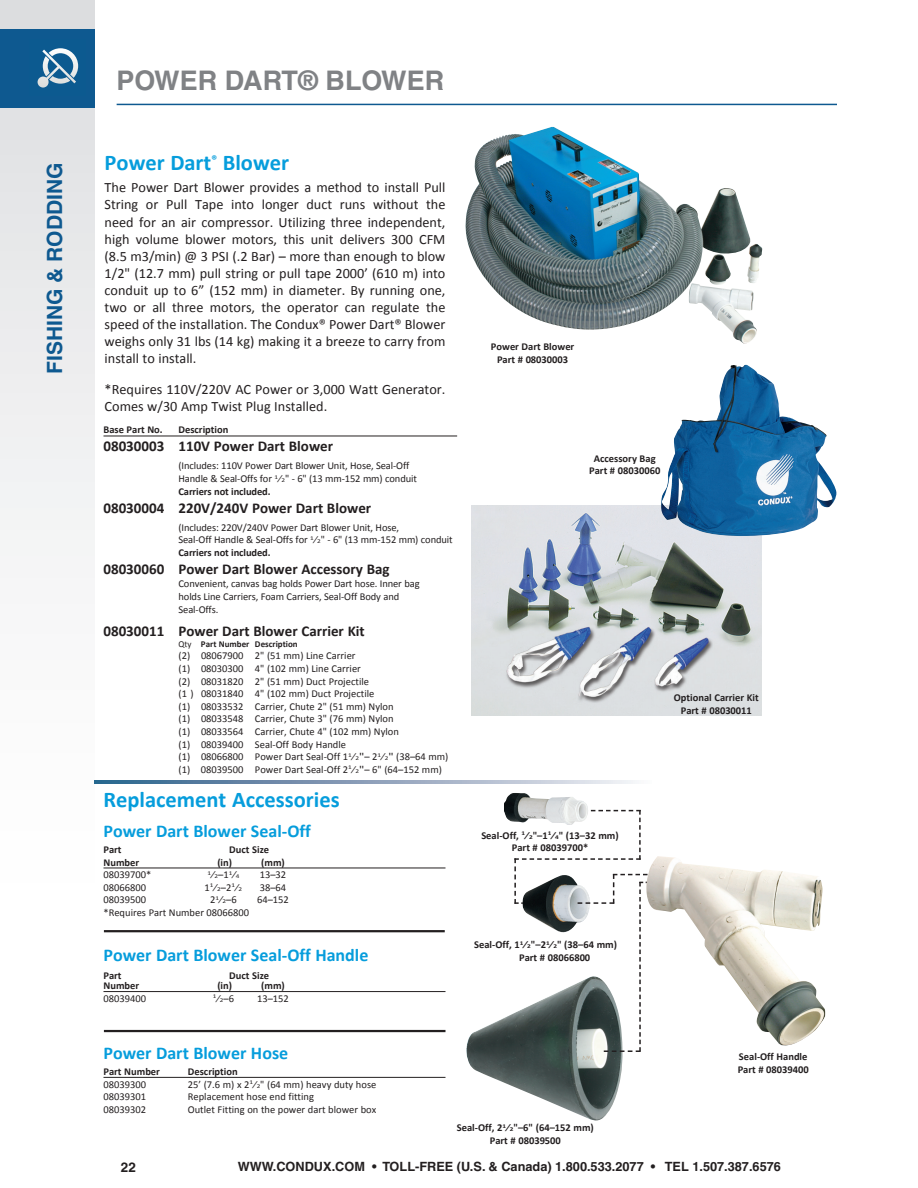
<style>
.page{position:relative;width:918px;height:1188px;background:#fff}
.page>*{position:absolute;margin:0;border:0;box-sizing:border-box;transform-origin:0 0}
.t1{font:700 27px "Helvetica";color:#808285}
.t2{font:700 22.5px "Calibri";color:#069ddc}
.t3{font:700 21px "Helvetica";color:#0e5990}
.t4{font:700 18px "Calibri";color:#069ddc}
.t5{font:700 15px "Calibri";color:#231f20}
.t6{font:14.25px/17.1px "Calibri";color:#231f20;text-align:justify}
.t7{font:700 13.5px "Helvetica";color:#231f20}
.t8{font:700 12.75px "Helvetica";color:#231f20}
.t9{font:10.5px/12.6px "Calibri";color:#231f20}
.t10{font:700 10.5px/12.6px "Calibri";color:#231f20;text-align:center}
.t11{font:700 9px "Calibri";color:#231f20}
.t12{font:5.7px "Calibri";color:#231f20;scale:1.25 1}
.s1{font-size:5.7px}
.s2{font-weight:700}
.s3{font-weight:400}
.s4{font-size:10.5px}
</style>
<div class="page">
<div style="left:0;top:0;width:94px;height:919px;background:linear-gradient(to bottom,#dedfe1,#fff)"></div>
<div style="left:0;top:29px;width:94px;height:78px;background:#0e5990"></div>
<svg style="left:38px;top:48px;width:40px;height:40px"></svg>
<hr style="left:117px;top:104px;width:720px;height:1px;background:#0e5990">
<hr style="left:104px;top:930px;width:341px;height:2px;background:#231f20">
<hr style="left:104px;top:1030px;width:342px;height:2px;background:#231f20">
<svg style="left:94px;top:780px;width:541px;height:3px;background:#8da3bc"></svg>
<img style="left:465px;top:127px;width:287px;height:205px">
<hr style="left:103px;top:436px;width:354px;height:1px;background:#231f20">
<img style="left:466px;top:1013px;width:157px;height:108px">
<img style="left:504px;top:793px;width:84px;height:29px">
<svg style="left:514px;top:810px;width:131px;height:242px"></svg>
<img style="left:645px;top:856px;width:180px;height:190px">
<hr style="left:103px;top:868px;width:343px;height:1px;background:#231f20">
<hr style="left:103px;top:991px;width:343px;height:1px;background:#231f20">
<hr style="left:103px;top:1077px;width:343px;height:1px;background:#231f20">
<img style="left:471px;top:506px;width:290px;height:210px">
<img style="left:661px;top:364px;width:176px;height:174px">
<h3 class="t3" style="left:42px;top:374px;width:212px;rotate:-90deg">FISHING &amp; RODDING</h3>
<h1 class="t1" style="left:117px;top:64px;width:329px">POWER DART® BLOWER</h1>
<h2 class="t2" style="left:105px;top:148px;width:186px">Power Dart<sup>®</sup> Blower</h2>
<p class="t6" style="left:105px;top:179px;width:342px">The Power Dart Blower provides a method to install Pull String or Pull Tape into longer duct runs without the need for an air compressor. Utilizing three independent, high volume blower motors, this unit delivers 300 CFM (8.5 m3/min) @ 3 PSI (.2 Bar) – more than enough to blow 1/2" (12.7 mm) pull string or pull tape 2000’ (610 m) into conduit up to 6” (152 mm) in diameter. By running one, two or all three motors, the operator can regulate the speed of the installation. The Condux® Power Dart® Blower weighs only 31 lbs (14 kg) making it a breeze to carry from install to install.</p>
<h3 class="t6" style="left:105px;top:381px;width:342px">*Requires 110V/220V AC Power or 3,000 Watt Generator.<br>Comes w/30 Amp Twist Plug Installed.</h3>
<p class="t10" style="left:103px;top:424px;width:61px">Base Part No.</p>
<p class="t10" style="left:178px;top:424px;width:51px">Description</p>
<h3 class="t5" style="left:103px;top:437px;width:231px">08030003 110V Power Dart Blower</h3>
<p class="t9" style="left:178px;top:460px;width:240px">(Includes: 110V Power Dart Blower Unit, Hose, Seal-Off<br>Handle &amp; Seal-Offs for <sup>1</sup>⁄<span class="s1">2</span>" - 6" (13 mm-152 mm) conduit<br><span class="s2">Carriers not included.</span></p>
<h3 class="t5" style="left:103px;top:498px;width:269px">08030004 220V/240V Power Dart Blower</h3>
<p class="t9" style="left:178px;top:521px;width:276px">(Includes: 220V/240V Power Dart Blower Unit, Hose,<br>Seal-Off Handle &amp; Seal-Offs for <sup>1</sup>⁄<span class="s1">2</span>" - 6" (13 mm-152 mm) conduit<br><span class="s2">Carriers not included.</span></p>
<h3 class="t5" style="left:103px;top:559px;width:288px">08030060 Power Dart Blower Accessory Bag</h3>
<p class="t9" style="left:178px;top:577px;width:243px">Convenient, canvas bag holds Power Dart hose. Inner bag holds Line Carriers, Foam Carriers, Seal-Off Body and<br>Seal-Offs.</p>
<h3 class="t5" style="left:103px;top:621px;width:263px">08030011 Power Dart Blower Carrier Kit</h3>
<p class="t11" style="left:178px;top:638px;width:121px"><span class="s3">Qty</span> Part Number Description</p>
<p class="t9" style="left:178px;top:650px;width:272px">(2) 08067900 2" (51 mm) Line Carrier<br>(1) 08030300 4" (102 mm) Line Carrier<br>(2) 08031820 2" (51 mm) Duct Projectile<br>(1 ) 08031840 4" (102 mm) Duct Projectile<br>(1) 08033532 Carrier, Chute 2" (51 mm) Nylon<br>(1) 08033548 Carrier, Chute 3" (76 mm) Nylon<br>(1) 08033564 Carrier, Chute 4" (102 mm) Nylon<br>(1) 08039400 Seal-Off Body Handle<br>(1) 08066800 Power Dart Seal-Off 1<sup>1</sup>⁄<span class="s1">2</span>"– 2<sup>1</sup>⁄<span class="s1">2</span>" (38–64 mm) (1) 08039500 Power Dart Seal-Off 2<sup>1</sup>⁄<span class="s1">2</span>"– 6" (64–152 mm)</p>
<h2 class="t2" style="left:103px;top:785px;width:238px">Replacement Accessories</h2>
<h3 class="t4" style="left:103px;top:820px;width:209px">Power Dart Blower Seal-Off</h3>
<p class="t10" style="left:103px;top:843px;width:20px">Part</p>
<p class="t10" style="left:229px;top:843px;width:41px">Duct Size</p>
<p class="t10" style="left:103px;top:856px;width:37px">Number</p>
<p class="t10" style="left:217px;top:856px;width:16px">(in)</p>
<p class="t10" style="left:261px;top:856px;width:25px">(mm)</p>
<p class="t9" style="left:103px;top:868px;width:49px">08039700*</p>
<p class="t12" style="left:207px;top:871px;width:27px">1<span class="s4">⁄</span>2<span class="s4">–1</span>1<span class="s4">⁄</span>4</p>
<p class="t9" style="left:260px;top:868px;width:28px">13–32</p>
<p class="t9" style="left:104px;top:881px;width:44px">08066800</p>
<p class="t9" style="left:205px;top:881px;width:39px">1<sup>1</sup>⁄<span class="s1">2</span>–2<sup>1</sup>⁄<span class="s1">2</span></p>
<p class="t9" style="left:260px;top:881px;width:28px">38–64</p>
<p class="t9" style="left:103px;top:894px;width:44px">08039500</p>
<p class="t9" style="left:210px;top:894px;width:28px">2<sup>1</sup>⁄<span class="s1">2</span>–6</p>
<p class="t9" style="left:257px;top:894px;width:33px">64–152</p>
<p class="t9" style="left:103px;top:906px;width:147px">*Requires Part Number 08066800</p>
<h3 class="t4" style="left:103px;top:943px;width:266px">Power Dart Blower Seal-Off Handle</h3>
<p class="t10" style="left:103px;top:969px;width:20px">Part</p>
<p class="t10" style="left:229px;top:969px;width:41px">Duct Size</p>
<p class="t10" style="left:103px;top:979px;width:37px">Number</p>
<p class="t10" style="left:217px;top:979px;width:16px">(in)</p>
<p class="t10" style="left:261px;top:979px;width:25px">(mm)</p>
<p class="t9" style="left:103px;top:992px;width:44px">08039400</p>
<p class="t9" style="left:213px;top:992px;width:23px"><sup>1</sup>⁄<span class="s1">2</span>–6</p>
<p class="t9" style="left:257px;top:992px;width:33px">13–152</p>
<p class="t10" style="left:491px;top:341px;width:85px">Power Dart Blower<br>Part # 08030003</p>
<p class="t10" style="left:589px;top:452px;width:73px">Accessory Bag<br>Part # 08030060</p>
<p class="t10" style="left:481px;top:829px;width:139px">Seal-Off, <sup>1</sup>⁄<span class="s1">2</span>"–1<sup>1</sup>⁄<span class="s1">4</span>" (13–32 mm)<br>Part # 08039700*</p>
<p class="t10" style="left:519px;top:938px;width:99px;text-align:left;text-indent:-45px">Seal-Off, 1<sup>1</sup>⁄<span class="s1">2</span>"–2<sup>1</sup>⁄<span class="s1">2</span>" (38–64 mm)<br>Part # 08066800</p>
<p class="t10" style="left:674px;top:692px;width:86px">Optional Carrier Kit<br>Part # 08030011</p>
<h3 class="t4" style="left:103px;top:1042px;width:186px">Power Dart Blower Hose</h3>
<p class="t10" style="left:103px;top:1065px;width:58px">Part Number</p>
<p class="t10" style="left:188px;top:1065px;width:51px">Description</p>
<p class="t9" style="left:103px;top:1078px;width:44px">08039300</p>
<p class="t9" style="left:188px;top:1078px;width:190px">25’ (7.6 m) x 2<sup>1</sup>⁄<span class="s1">2</span>" (64 mm) heavy duty hose</p>
<p class="t9" style="left:104px;top:1090px;width:44px">08039301</p>
<p class="t9" style="left:188px;top:1090px;width:128px">Replacement hose end fitting</p>
<p class="t9" style="left:104px;top:1103px;width:44px">08039302</p>
<p class="t9" style="left:188px;top:1103px;width:190px">Outlet Fitting on the power dart blower box</p>
<p class="t10" style="left:457px;top:1121px;width:139px">Seal-Off, 2<sup>1</sup>⁄<span class="s1">2</span>"–6" (64–152 mm)<br>Part # 08039500</p>
<p class="t10" style="left:738px;top:1050px;width:73px;text-align:left">Seal-Off Handle<br>Part # 08039400</p>
<p class="t7" style="left:121px;top:1159px;width:17px">22</p>
<p class="t8" style="left:238px;top:1159px;width:545px">WWW.CONDUX.COM • TOLL-FREE (U.S. &amp; Canada) 1.800.533.2077 • TEL 1.507.387.6576</p>
</div>
